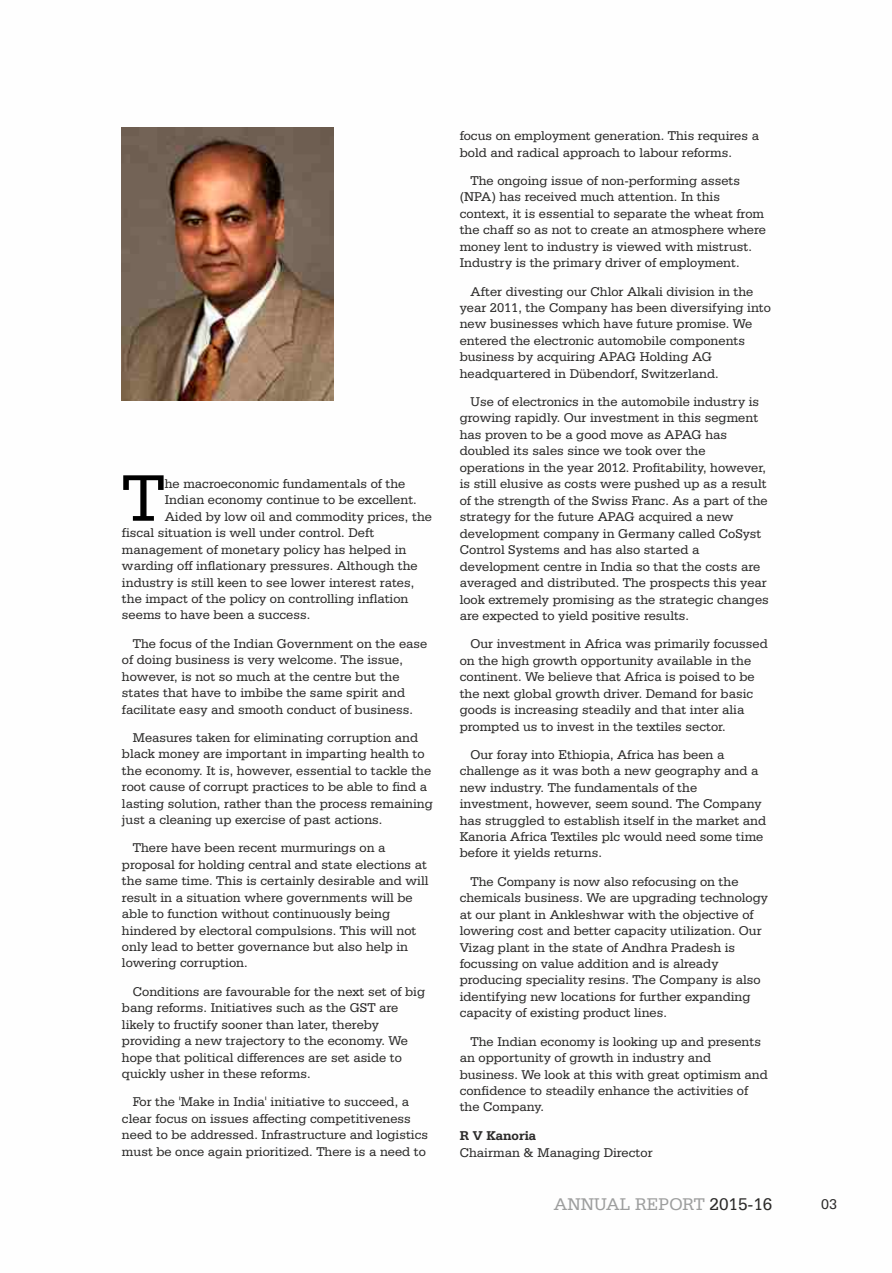
<style>
.page{position:relative;width:892px;height:1273px;background:#fff}
.page>*{position:absolute;margin:0;border:0;box-sizing:border-box;transform-origin:0 0}
.t1{font:69.9px "Serifa BT";color:#000}
.t2{font:18px "Serifa BT";color:#9d9e9e}
.t3{font:15px "Serifa BT";color:#2b2a29}
.t4{font:13.5px/16.5px "Serifa BT";color:#2b2a29}
.t5{font:700 13.5px "Serifa BT";color:#2b2a29}
.s1{color:#2b2a29}
</style>
<div class="page">
<img style="left:122px;top:128px;width:212px;height:272px">
<h1 class="t1" style="left:122px;top:467px;width:44px">T</h1>
<p class="t4" style="left:165px;top:476px;width:242px">he macroeconomic fundamentals of the</p>
<p class="t4" style="left:165px;top:492px;width:254px">Indian economy continue to be excellent.</p>
<p class="t4" style="left:165px;top:509px;width:269px">Aided by low oil and commodity prices, the</p>
<p class="t4" style="left:122px;top:525px;width:254px">fiscal situation is well under control. Deft</p>
<p class="t4" style="left:122px;top:542px;width:286px">management of monetary policy has helped in</p>
<p class="t4" style="left:122px;top:558px;width:297px">warding off inflationary pressures. Although the</p>
<p class="t4" style="left:122px;top:575px;width:294px">industry is still keen to see lower interest rates,</p>
<p class="t4" style="left:122px;top:591px;width:288px">the impact of the policy on controlling inflation</p>
<p class="t4" style="left:122px;top:607px;width:190px">seems to have been a success.</p>
<p class="t4" style="left:122px;top:636px;width:307px;text-indent:11px">The focus of the Indian Government on the ease of doing business is very welcome. The issue, however, is not so much at the centre but the states that have to imbibe the same spirit and facilitate easy and smooth conduct of business.</p>
<p class="t4" style="left:122px;top:730px;width:312px;text-indent:11px">Measures taken for eliminating corruption and black money are important in imparting health to the economy. It is, however, essential to tackle the root cause of corrupt practices to be able to find a lasting solution, rather than the process remaining just a cleaning up exercise of past actions.</p>
<p class="t4" style="left:122px;top:840px;width:308px;text-indent:11px">There have been recent murmurings on a proposal for holding central and state elections at the same time. This is certainly desirable and will result in a situation where governments will be able to function without continuously being hindered by electoral compulsions. This will not only lead to better governance but also help in lowering corruption.</p>
<p class="t4" style="left:122px;top:984px;width:305px;text-indent:11px">Conditions are favourable for the next set of big bang reforms. Initiatives such as the GST are likely to fructify sooner than later, thereby providing a new trajectory to the economy. We hope that political differences are set aside to quickly usher in these reforms.</p>
<p class="t4" style="left:122px;top:1094px;width:308px;text-indent:11px">For the 'Make in India' initiative to succeed, a clear focus on issues affecting competitiveness need to be addressed. Infrastructure and logistics must be once again prioritized. There is a need to</p>
<p class="t4" style="left:460px;top:129px;width:301px">focus on employment generation. This requires a bold and radical approach to labour reforms.</p>
<p class="t4" style="left:460px;top:173px;width:308px;text-indent:11px">The ongoing issue of non-performing assets (NPA) has received much attention. In this context, it is essential to separate the wheat from the chaff so as not to create an atmosphere where money lent to industry is viewed with mistrust.<br>Industry is the primary driver of employment.</p>
<p class="t4" style="left:460px;top:284px;width:313px;text-indent:11px">After divesting our Chlor Alkali division in the year 2011, the Company has been diversifying into new businesses which have future promise. We entered the electronic automobile components business by acquiring APAG Holding AG headquartered in Dübendorf, Switzerland.</p>
<p class="t4" style="left:460px;top:394px;width:311px;text-indent:11px">Use of electronics in the automobile industry is growing rapidly. Our investment in this segment has proven to be a good move as APAG has doubled its sales since we took over the operations in the year 2012. Profitability, however, is still elusive as costs were pushed up as a result of the strength of the Swiss Franc. As a part of the strategy for the future APAG acquired a new development company in Germany called CoSyst Control Systems and has also started a development centre in India so that the costs are averaged and distributed. The prospects this year look extremely promising as the strategic changes are expected to yield positive results.</p>
<p class="t4" style="left:460px;top:636px;width:310px;text-indent:11px">Our investment in Africa was primarily focussed on the high growth opportunity available in the continent. We believe that Africa is poised to be the next global growth driver. Demand for basic goods is increasing steadily and that inter alia prompted us to invest in the textiles sector.</p>
<p class="t4" style="left:460px;top:747px;width:308px;text-indent:11px">Our foray into Ethiopia, Africa has been a challenge as it was both a new geography and a new industry. The fundamentals of the investment, however, seem sound. The Company has struggled to establish itself in the market and Kanoria Africa Textiles plc would need some time before it yields returns.</p>
<p class="t4" style="left:460px;top:874px;width:310px;text-indent:11px">The Company is now also refocusing on the chemicals business. We are upgrading technology at our plant in Ankleshwar with the objective of lowering cost and better capacity utilization. Our Vizag plant in the state of Andhra Pradesh is focussing on value addition and is already producing speciality resins. The Company is also identifying new locations for further expanding capacity of existing product lines.</p>
<p class="t4" style="left:460px;top:1033px;width:310px;text-indent:11px">The Indian economy is looking up and presents an opportunity of growth in industry and business. We look at this with great optimism and confidence to steadily enhance the activities of the Company.</p>
<p class="t5" style="left:460px;top:1130px;width:78px">R V Kanoria</p>
<p class="t4" style="left:460px;top:1144px;width:194px">Chairman &amp; Managing Director</p>
<h2 class="t2" style="left:554px;top:1196px;width:220px">ANNUAL REPORT <span class="s1">2015-16</span></h2>
<p class="t3" style="left:821px;top:1197px;width:17px">03</p>
</div>
